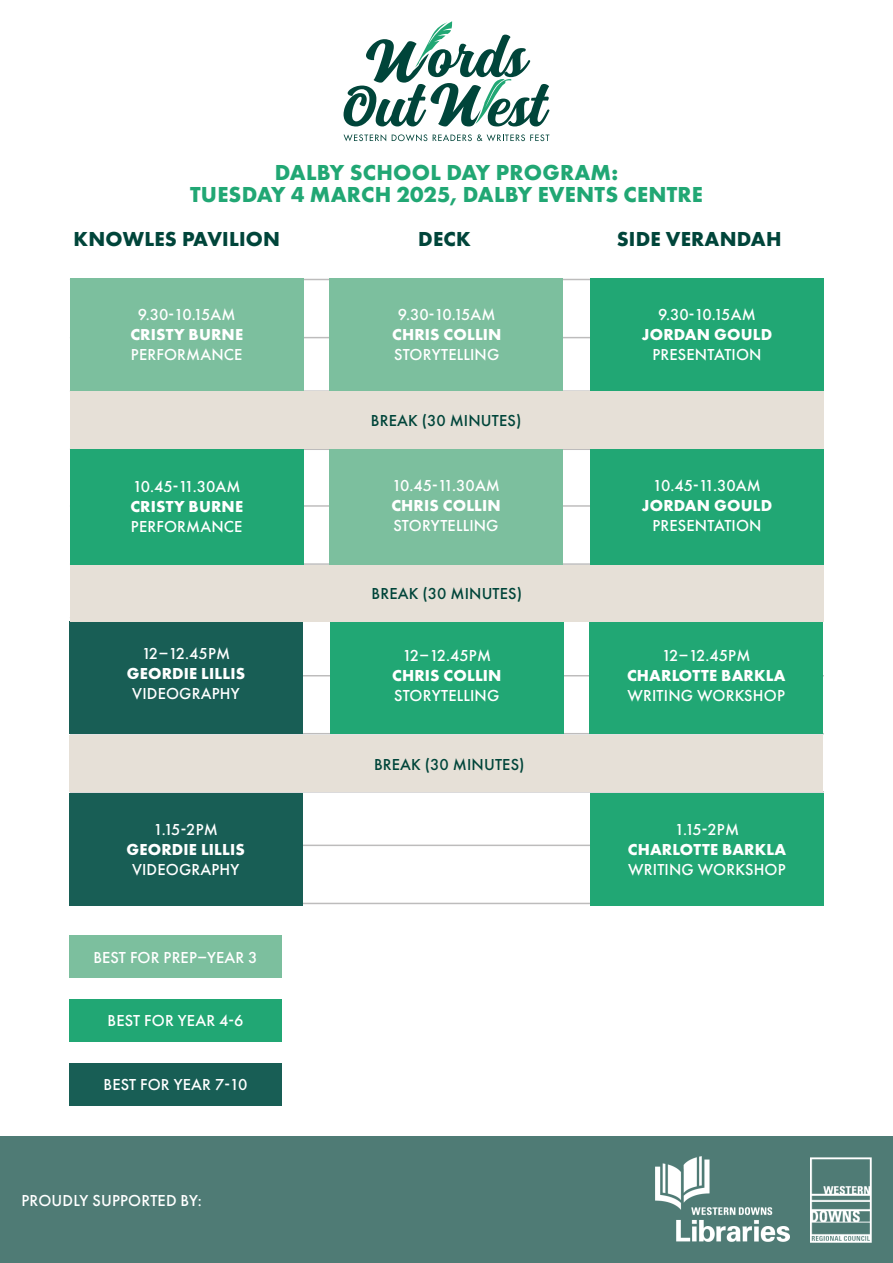
<style>
.page{position:relative;width:893px;height:1263px;background:#fff}
.page>*{position:absolute;margin:0;border:0;box-sizing:border-box;transform-origin:0 0}
.t1{font:700 22.5px "Futura PT";letter-spacing:.01em;color:#21a774}
.t2{font:700 21px "Futura PT";letter-spacing:.01em;color:#00453a}
.t3{font:500 16.5px "Futura PT";letter-spacing:.01em;color:#fff}
.t4{font:700 16.5px "Futura PT";letter-spacing:.01em;color:#fff}
.t5{font:500 16.5px "Futura PT";letter-spacing:.01em;color:#00453a}
</style>
<div class="page">
<svg style="left:344px;top:21px;width:205px;height:105px"></svg>
<svg style="left:344px;top:134px;width:42px;height:7px"></svg>
<svg style="left:392px;top:134px;width:35px;height:7px"></svg>
<svg style="left:433px;top:134px;width:116px;height:7px"></svg>
<hr style="left:70px;top:279px;width:754px;height:1px;background:#231f20">
<hr style="left:70px;top:337px;width:754px;height:1px;background:#231f20">
<hr style="left:70px;top:390px;width:754px;height:2px;background:#231f20">
<hr style="left:70px;top:448px;width:754px;height:2px;background:#231f20">
<hr style="left:70px;top:505px;width:754px;height:2px;background:#231f20">
<hr style="left:70px;top:563px;width:754px;height:2px;background:#231f20">
<hr style="left:70px;top:675px;width:754px;height:1px;background:#231f20">
<hr style="left:70px;top:733px;width:754px;height:1px;background:#231f20">
<hr style="left:70px;top:791px;width:754px;height:1px;background:#231f20">
<hr style="left:70px;top:844px;width:754px;height:2px;background:#231f20">
<hr style="left:70px;top:903px;width:754px;height:1px;background:#231f20">
<div style="left:70px;top:279px;width:234px;height:112px;background:#7cbf9e"></div>
<div style="left:70px;top:449px;width:234px;height:116px;background:#21a774"></div>
<div style="left:589px;top:622px;width:234px;height:112px;background:#21a774"></div>
<div style="left:590px;top:279px;width:234px;height:112px;background:#21a774"></div>
<div style="left:590px;top:449px;width:234px;height:116px;background:#21a774"></div>
<div style="left:69px;top:621px;width:234px;height:112px;background:#185e55"></div>
<div style="left:69px;top:794px;width:234px;height:112px;background:#185e55"></div>
<div style="left:329px;top:279px;width:234px;height:112px;background:#7cbf9e"></div>
<div style="left:329px;top:449px;width:234px;height:116px;background:#7cbf9e"></div>
<div style="left:330px;top:622px;width:234px;height:112px;background:#21a774"></div>
<div style="left:590px;top:794px;width:234px;height:112px;background:#21a774"></div>
<div style="left:70px;top:391px;width:754px;height:58px;background:#e6e0d7"></div>
<div style="left:70px;top:565px;width:754px;height:56px;background:#e6e0d7"></div>
<div style="left:69px;top:935px;width:213px;height:43px;background:#7cbf9e"></div>
<div style="left:69px;top:999px;width:213px;height:42px;background:#21a774"></div>
<div style="left:69px;top:1063px;width:213px;height:42px;background:#185e55"></div>
<div style="left:0;top:1136px;width:893px;height:127px;background:#4f7b75"></div>
<img style="left:810px;top:1157px;width:62px;height:86px">
<img style="left:656px;top:1157px;width:133px;height:85px">
<div style="left:69px;top:736px;width:754px;height:56px;background:#e6e0d7"></div>
<p class="t1" style="left:275px;top:158px;width:345px">DALBY SCHOOL DAY PROGRAM:</p>
<p class="t1" style="left:190px;top:180px;width:514px">TUESDAY 4 MARCH 2025, DALBY EVENTS CENTRE</p>
<p class="t2" style="left:74px;top:226px;width:208px">KNOWLES PAVILION</p>
<p class="t2" style="left:418px;top:226px;width:54px">DECK</p>
<p class="t2" style="left:617px;top:226px;width:166px">SIDE VERANDAH</p>
<p class="t3" style="left:138px;top:304px;width:99px">9.30-10.15AM</p>
<p class="t4" style="left:130px;top:324px;width:114px">CRISTY BURNE</p>
<p class="t3" style="left:131px;top:344px;width:113px">PERFORMANCE</p>
<p class="t3" style="left:133px;top:476px;width:109px">10.45-11.30AM</p>
<p class="t4" style="left:130px;top:495px;width:114px">CRISTY BURNE</p>
<p class="t3" style="left:131px;top:516px;width:113px">PERFORMANCE</p>
<p class="t3" style="left:142px;top:644px;width:90px">12–12.45PM</p>
<p class="t4" style="left:127px;top:663px;width:120px">GEORDIE LILLIS</p>
<p class="t3" style="left:132px;top:683px;width:109px">VIDEOGRAPHY</p>
<p class="t3" style="left:154px;top:819px;width:66px">1.15-2PM</p>
<p class="t4" style="left:127px;top:838px;width:120px">GEORDIE LILLIS</p>
<p class="t3" style="left:132px;top:859px;width:109px">VIDEOGRAPHY</p>
<p class="t3" style="left:93px;top:947px;width:166px">BEST FOR PREP–YEAR 3</p>
<p class="t3" style="left:108px;top:1010px;width:137px">BEST FOR YEAR 4-6</p>
<p class="t3" style="left:103px;top:1075px;width:145px">BEST FOR YEAR 7-10</p>
<p class="t3" style="left:21px;top:1190px;width:182px">PROUDLY SUPPORTED BY:</p>
<p class="t3" style="left:398px;top:304px;width:99px">9.30-10.15AM</p>
<p class="t4" style="left:392px;top:324px;width:111px">CHRIS COLLIN</p>
<p class="t3" style="left:394px;top:344px;width:107px">STORYTELLING</p>
<p class="t5" style="left:371px;top:411px;width:152px">BREAK (30 MINUTES)</p>
<p class="t3" style="left:392px;top:476px;width:109px">10.45-11.30AM</p>
<p class="t4" style="left:391px;top:495px;width:111px">CHRIS COLLIN</p>
<p class="t3" style="left:394px;top:515px;width:107px">STORYTELLING</p>
<p class="t5" style="left:372px;top:584px;width:152px">BREAK (30 MINUTES)</p>
<p class="t3" style="left:403px;top:646px;width:90px">12–12.45PM</p>
<p class="t4" style="left:392px;top:665px;width:111px">CHRIS COLLIN</p>
<p class="t3" style="left:394px;top:685px;width:107px">STORYTELLING</p>
<p class="t5" style="left:374px;top:754px;width:152px">BREAK (30 MINUTES)</p>
<p class="t3" style="left:658px;top:304px;width:99px">9.30-10.15AM</p>
<p class="t4" style="left:642px;top:324px;width:132px">JORDAN GOULD</p>
<p class="t3" style="left:652px;top:344px;width:111px">PRESENTATION</p>
<p class="t3" style="left:653px;top:476px;width:109px">10.45-11.30AM</p>
<p class="t4" style="left:642px;top:495px;width:132px">JORDAN GOULD</p>
<p class="t3" style="left:652px;top:515px;width:111px">PRESENTATION</p>
<p class="t3" style="left:662px;top:646px;width:90px">12–12.45PM</p>
<p class="t4" style="left:627px;top:665px;width:160px">CHARLOTTE BARKLA</p>
<p class="t3" style="left:627px;top:685px;width:159px">WRITING WORKSHOP</p>
<p class="t3" style="left:675px;top:819px;width:66px">1.15-2PM</p>
<p class="t4" style="left:628px;top:838px;width:160px">CHARLOTTE BARKLA</p>
<p class="t3" style="left:628px;top:859px;width:159px">WRITING WORKSHOP</p>
</div>
